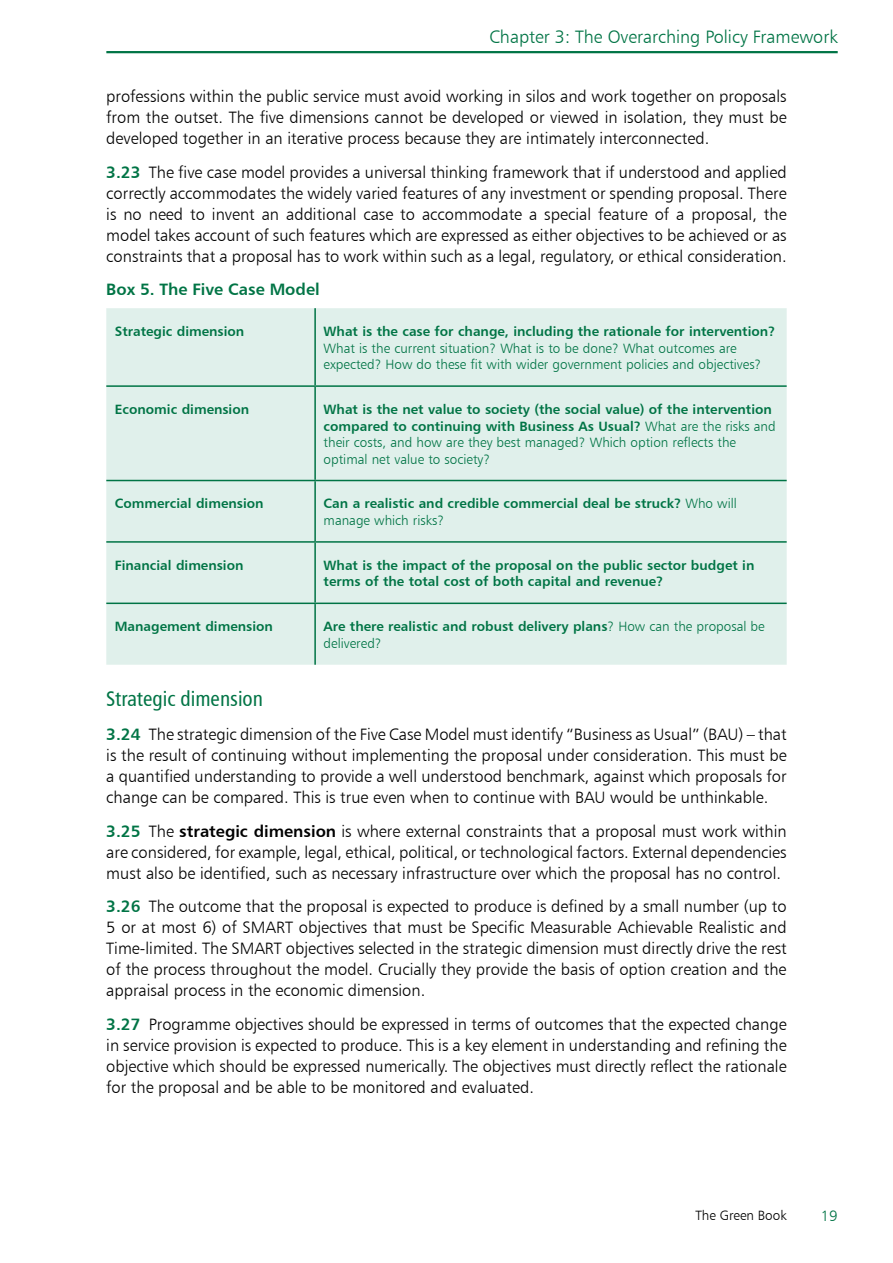
<style>
.page{position:relative;width:893px;height:1263px;background:#fff}
.page>*{position:absolute;margin:0;border:0;box-sizing:border-box;transform-origin:0 0}
.t1{font:21px "Humanist 777 BT Roman Condensed B";color:#007445}
.t2{font:18px "Humanist 777 BT Light B";color:#007445}
.t3{font:16.5px/21px "Humanist 777 BT Light B";color:#000;text-align:justify}
.t4{font:16.5px "Humanist 777 BT Bold B";color:#007445}
.t5{font:15px "Humanist 777 BT Light B";color:#007445}
.t6{font:13.5px/16.5px "Humanist 777 BT Bold B";color:#007445}
.t7{font:13.5px/16.5px "Humanist 777 BT Light B";color:#007445}
.t8{font:13.5px "Humanist 777 BT Light B";color:#000}
.s1{font-family:"Humanist 777 BT Bold B";color:#007445}
.s2{font-family:"Humanist 777 BT Light B"}
.s3{font-family:"Humanist 777 BT Bold B"}
</style>
<div class="page">
<hr style="left:106px;top:51px;width:732px;height:2px;background:#007445">
<div style="left:106px;top:308px;width:681px;height:357px;background:#e0f0eb"></div>
<hr style="left:106px;top:385px;width:209px;height:2px;background:#007445">
<hr style="left:315px;top:385px;width:472px;height:2px;background:#007445">
<hr style="left:314px;top:387px;width:2px;height:93px;background:#007445">
<hr style="left:106px;top:480px;width:209px;height:1px;background:#007445">
<hr style="left:315px;top:480px;width:472px;height:1px;background:#007445">
<hr style="left:314px;top:481px;width:2px;height:60px;background:#007445">
<hr style="left:106px;top:541px;width:209px;height:2px;background:#007445">
<hr style="left:315px;top:541px;width:472px;height:2px;background:#007445">
<hr style="left:314px;top:543px;width:2px;height:59px;background:#007445">
<hr style="left:106px;top:602px;width:209px;height:2px;background:#007445">
<hr style="left:315px;top:602px;width:472px;height:2px;background:#007445">
<hr style="left:314px;top:604px;width:2px;height:61px;background:#007445">
<hr style="left:314px;top:308px;width:2px;height:77px;background:#007445">
<p class="t2" style="left:489px;top:25px;width:350px">Chapter 3: The Overarching Policy Framework</p>
<p class="t3" style="left:106px;top:85px;width:682px">professions within the public service must avoid working in silos and work together on proposals from the outset. The five dimensions cannot be developed or viewed in isolation, they must be developed together in an iterative process because they are intimately interconnected.</p>
<p class="t3" style="left:106px;top:161px;width:682px"><span class="s1">3.23</span> The five case model provides a universal thinking framework that if understood and applied correctly accommodates the widely varied features of any investment or spending proposal. There is no need to invent an additional case to accommodate a special feature of a proposal, the model takes account of such features which are expressed as either objectives to be achieved or as constraints that a proposal has to work within such as a legal, regulatory, or ethical consideration.</p>
<p class="t4" style="left:106px;top:279px;width:215px">Box 5. The Five Case Model</p>
<p class="t6" style="left:115px;top:323px;width:131px">Strategic dimension</p>
<p class="t6" style="left:324px;top:323px;width:453px">What is the case for change, including the rationale for intervention?</p>
<p class="t7" style="left:324px;top:339px;width:439px">What is the current situation? What is to be done? What outcomes are expected? How do these fit with wider government policies and objectives?</p>
<p class="t6" style="left:115px;top:401px;width:136px">Economic dimension</p>
<p class="t6" style="left:324px;top:401px;width:454px">What is the net value to society (the social value) of the intervention compared to continuing with Business As Usual? <span class="s2">What are the risks and</span></p>
<p class="t7" style="left:324px;top:434px;width:414px">their costs, and how are they best managed? Which option reflects the optimal net value to society?</p>
<p class="t6" style="left:115px;top:495px;width:150px">Commercial dimension</p>
<p class="t6" style="left:324px;top:495px;width:415px">Can a realistic and credible commercial deal be struck? <span class="s2">Who will</span></p>
<p class="t7" style="left:324px;top:512px;width:122px">manage which risks?</p>
<p class="t6" style="left:115px;top:556px;width:130px">Financial dimension</p>
<p class="t6" style="left:324px;top:556px;width:432px">What is the impact of the proposal on the public sector budget in terms of the total cost of both capital and revenue?</p>
<p class="t6" style="left:115px;top:618px;width:160px">Management dimension</p>
<p class="t6" style="left:324px;top:618px;width:443px">Are there realistic and robust delivery plans<span class="s2">? How can the proposal be</span></p>
<p class="t7" style="left:324px;top:634px;width:60px">delivered?</p>
<p class="t1" style="left:106px;top:686px;width:158px">Strategic dimension</p>
<p class="t3" style="left:106px;top:723px;width:682px"><span class="s1">3.24</span> The strategic dimension of the Five Case Model must identify “Business as Usual” (BAU) – that is the result of continuing without implementing the proposal under consideration. This must be a quantified understanding to provide a well understood benchmark, against which proposals for change can be compared. This is true even when to continue with BAU would be unthinkable.</p>
<p class="t3" style="left:106px;top:820px;width:682px"><span class="s1">3.25</span> The <span class="s3">strategic dimension</span> is where external constraints that a proposal must work within are considered, for example, legal, ethical, political, or technological factors. External dependencies must also be identified, such as necessary infrastructure over which the proposal has no control.</p>
<p class="t3" style="left:106px;top:896px;width:682px"><span class="s1">3.26</span> The outcome that the proposal is expected to produce is defined by a small number (up to 5 or at most 6) of SMART objectives that must be Specific Measurable Achievable Realistic and Time-limited. The SMART objectives selected in the strategic dimension must directly drive the rest of the process throughout the model. Crucially they provide the basis of option creation and the appraisal process in the economic dimension.</p>
<p class="t3" style="left:106px;top:1013px;width:682px"><span class="s1">3.27</span> Programme objectives should be expressed in terms of outcomes that the expected change in service provision is expected to produce. This is a key element in understanding and refining the objective which should be expressed numerically. The objectives must directly reflect the rationale for the proposal and be able to be monitored and evaluated.</p>
<p class="t8" style="left:695px;top:1207px;width:93px">The Green Book</p>
<p class="t5" style="left:821px;top:1206px;width:18px">19</p>
</div>
